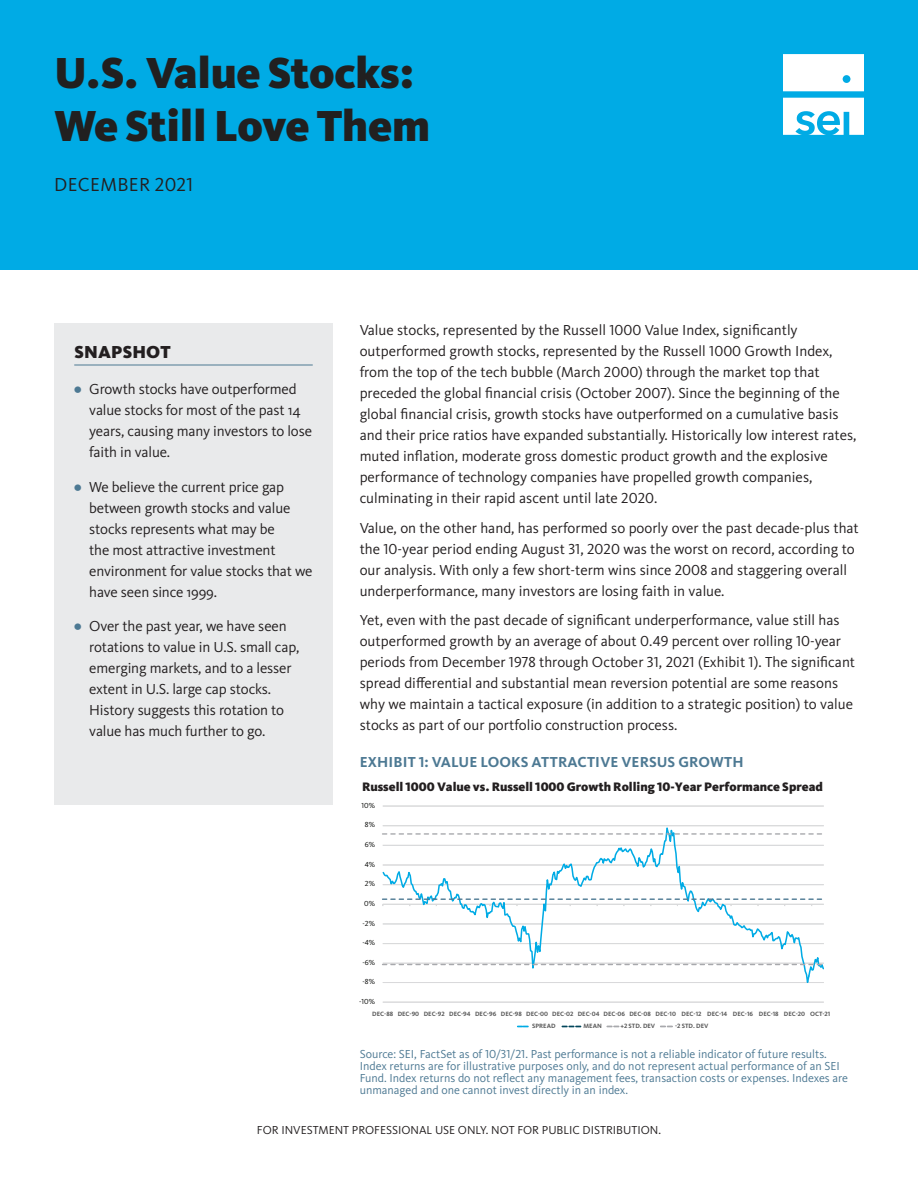
<style>
.page{position:relative;width:918px;height:1188px;background:#fff}
.page>*{position:absolute;margin:0;border:0;box-sizing:border-box;transform-origin:0 0}
.t1{font:900 45px/52.5px "Kievit Pro";letter-spacing:-.005em;color:#212020}
.Month_and_Year{font:19.5px "Kievit Pro";letter-spacing:.02em;color:#231f20}
.Snapshots{font:900 18px "Kievit Pro";letter-spacing:.01em;color:#231f20}
.Body_Copy__10pt__R{font:15px/21px "Kievit Pro";color:#231f20}
.Exhibit{font:700 15px "Kievit Pro";letter-spacing:.01em;color:#4d7993}
.t2{font:900 12.75px "Kievit Pro";color:#231f20}
.source{font:12px/12px "Kievit Pro";color:#4d7993}
.Bottom_Page_Disclaim{font:12px "Kievit Pro";color:#231f20}
.t3{font:7.65px "Kievit Pro";color:#040503}
.t4{font:700 6.45px "Kievit Pro";color:#595959}
.s1{font-weight:900;color:#4d7993}
.s2{color:#00abe5}
.s3{color:#02465b}
</style>
<div class="page">
<div style="left:0;top:0;width:918px;height:270px;background:#00abe5"></div>
<div style="left:783px;top:54px;width:81px;height:37px;background:#fff"></div>
<svg style="left:783px;top:98px;width:81px;height:37px"></svg>
<div style="left:54px;top:324px;width:279px;height:481px;background:#e9eaeb"></div>
<hr style="left:74px;top:365px;width:239px;height:1px;background:#4d7993">
<hr style="left:383px;top:1002px;width:441px;height:1px;background:#d9dadc">
<hr style="left:383px;top:806px;width:441px;height:1px;background:#d9dadc">
<svg style="left:382px;top:825px;width:442px;height:158px"></svg>
<svg style="left:517px;top:1026px;width:12px;height:1px"></svg>
<svg style="left:562px;top:1026px;width:19px;height:1px"></svg>
<svg style="left:607px;top:1026px;width:12px;height:1px"></svg>
<svg style="left:660px;top:1026px;width:13px;height:1px"></svg>
<p class="t1" style="left:54px;top:47px;width:378px">U.S. Value Stocks:<br>We Still Love Them</p>
<p class="Month_and_Year" style="left:54px;top:173px;width:141px">DECEMBER 2021</p>
<p class="Snapshots" style="left:74px;top:341px;width:98px">SNAPSHOT</p>
<p class="Body_Copy__10pt__R" style="left:89px;top:379px;width:224px;text-indent:-15px"><span class="s1">•</span> Growth stocks have outperformed value stocks for most of the past 14 years, causing many investors to lose faith in value.</p>
<p class="Body_Copy__10pt__R" style="left:89px;top:476px;width:225px;text-indent:-15px"><span class="s1">•</span> We believe the current price gap between growth stocks and value stocks represents what may be<br>the most attractive investment environment for value stocks that we have seen since 1999.</p>
<p class="Body_Copy__10pt__R" style="left:89px;top:616px;width:212px;text-indent:-15px"><span class="s1">•</span> Over the past year, we have seen rotations to value in U.S. small cap, emerging markets, and to a lesser extent in U.S. large cap stocks.<br>History suggests this rotation to value has much further to go.</p>
<p class="Body_Copy__10pt__R" style="left:360px;top:319px;width:498px">Value stocks, represented by the Russell 1000 Value Index, significantly outperformed growth stocks, represented by the Russell 1000 Growth Index, from the top of the tech bubble (March 2000) through the market top that preceded the global financial crisis (October 2007). Since the beginning of the global financial crisis, growth stocks have outperformed on a cumulative basis and their price ratios have expanded substantially. Historically low interest rates, muted inflation, moderate gross domestic product growth and the explosive performance of technology companies have propelled growth companies, culminating in their rapid ascent until late 2020.</p>
<p class="Body_Copy__10pt__R" style="left:360px;top:517px;width:501px">Value, on the other hand, has performed so poorly over the past decade-plus that the 10-year period ending August 31, 2020 was the worst on record, according to our analysis. With only a few short-term wins since 2008 and staggering overall underperformance, many investors are losing faith in value.</p>
<p class="Body_Copy__10pt__R" style="left:360px;top:610px;width:497px">Yet, even with the past decade of significant underperformance, value still has outperformed growth by an average of about 0.49 percent over rolling 10-year periods from December 1978 through October 31, 2021 (Exhibit 1). The significant spread differential and substantial mean reversion potential are some reasons why we maintain a tactical exposure (in addition to a strategic position) to value stocks as part of our portfolio construction process.</p>
<p class="Exhibit" style="left:360px;top:753px;width:385px">EXHIBIT 1: VALUE LOOKS ATTRACTIVE VERSUS GROWTH</p>
<p class="t2" style="left:362px;top:780px;width:462px">Russell 1000 Value vs. Russell 1000 Growth Rolling 10-Year Performance Spread</p>
<p class="t3" style="left:362px;top:801px;width:15px">10%</p>
<p class="t3" style="left:365px;top:820px;width:11px">8%</p>
<p class="t3" style="left:365px;top:840px;width:12px">6%</p>
<p class="t3" style="left:365px;top:860px;width:12px">4%</p>
<p class="t3" style="left:365px;top:879px;width:12px">2%</p>
<p class="t3" style="left:364px;top:899px;width:12px">0%</p>
<p class="t3" style="left:363px;top:919px;width:14px">-2%</p>
<p class="t3" style="left:362px;top:938px;width:14px">-4%</p>
<p class="t3" style="left:362px;top:957px;width:14px">-6%</p>
<p class="t3" style="left:363px;top:977px;width:14px">-8%</p>
<p class="t3" style="left:359px;top:997px;width:17px">-10%</p>
<p class="t4" style="left:372px;top:1010px;width:460px">DEC-88 DEC-90 DEC-92 DEC-94 DEC-96 DEC-98 DEC-00 DEC-02 DEC-04 DEC-06 DEC-08 DEC-10 DEC-12 DEC-14 DEC-16 DEC-18 DEC-20 OCT-21</p>
<p class="t4" style="left:517px;top:1022px;width:193px"><span class="s2">――</span> SPREAD <span class="s3">— — —</span> MEAN — — +2 STD. DEV — — -2 STD. DEV</p>
<p class="source" style="left:360px;top:1048px;width:490px">Source: SEI, FactSet as of 10/31/21. Past performance is not a reliable indicator of future results.<br>Index returns are for illustrative purposes only, and do not represent actual performance of an SEI Fund. Index returns do not reflect any management fees, transaction costs or expenses. Indexes are unmanaged and one cannot invest directly in an index.</p>
<p class="Bottom_Page_Disclaim" style="left:257px;top:1123px;width:406px">FOR INVESTMENT PROFESSIONAL USE ONLY. NOT FOR PUBLIC DISTRIBUTION.</p>
</div>
